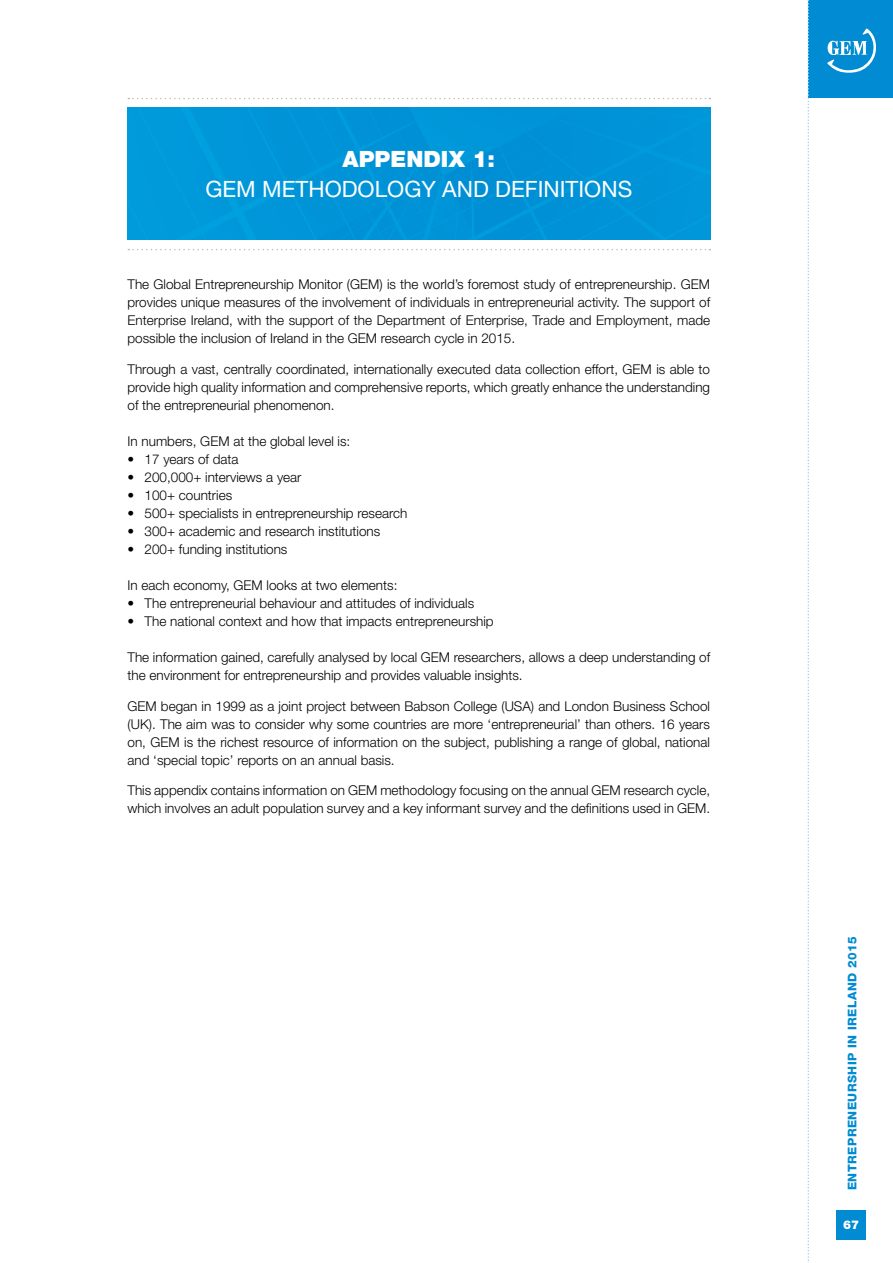
<style>
.page{position:relative;width:893px;height:1263px;background:#fff}
.page>*{position:absolute;margin:0;border:0;box-sizing:border-box;transform-origin:0 0}
.t1{font:22.5px "Helvetica Neue";color:#fff}
.t2{font:900 22.5px "Helvetica Neue";color:#fff}
.t3{font:300 13.5px/18px "Helvetica Neue";color:#000;text-align:justify}
.t4{font:800 12px "Helvetica Neue";letter-spacing:.04em;color:#008bd2}
.t5{font:900 12px "Helvetica Neue";color:#fff}
</style>
<div class="page">
<div style="left:808px;top:0;width:85px;height:98px;background:#008bd2"></div>
<svg style="left:807px;top:0;width:2px;height:1263px"></svg>
<svg style="left:827px;top:29px;width:49px;height:44px"></svg>
<div style="left:837px;top:1210px;width:29px;height:29px;background:#008bd2"></div>
<svg style="left:128px;top:249px;width:582px;height:1px"></svg>
<svg style="left:128px;top:98px;width:582px;height:1px"></svg>
<div style="left:128px;top:108px;width:582px;height:132px;background:#0094d7"></div>
<h1 class="t2" style="left:343px;top:146px;width:33px">APPEN</h1>
<h1 class="t2" style="left:423px;top:146px;width:73px">DIX 1:</h1>
<h1 class="t1" style="left:205px;top:176px;width:427px">GEM M ETHODOLOGY AND DEFINITIONS</h1>
<p class="t3" style="left:128px;top:275px;width:584px">The Global Entrepreneurship Monitor (GEM) is the world’s foremost study of entrepreneurship. GEM provides unique measures of the involvement of individuals in entrepreneurial activity. The support of Enterprise Ireland, with the support of the Department of Enterprise, Trade and Employment, made possible the inclusion of Ireland in the GEM research cycle in 2015.</p>
<p class="t3" style="left:128px;top:360px;width:584px">Through a vast, centrally coordinated, internationally executed data collection effort, GEM is able to provide high quality information and comprehensive reports, which greatly enhance the understanding of the entrepreneurial phenomenon.</p>
<p class="t3" style="left:128px;top:432px;width:224px">In numbers, GEM at the global level is:</p>
<p class="t3" style="left:128px;top:450px;width:113px">• 17 years of data</p>
<p class="t3" style="left:128px;top:468px;width:175px">• 200,000+ interviews a year</p>
<p class="t3" style="left:128px;top:486px;width:106px">• 100+ countries</p>
<p class="t3" style="left:128px;top:504px;width:281px">• 500+ specialists in entrepreneurship research</p>
<p class="t3" style="left:128px;top:522px;width:254px">• 300+ academic and research institutions</p>
<p class="t3" style="left:128px;top:540px;width:161px">• 200+ funding institutions</p>
<p class="t3" style="left:128px;top:576px;width:271px">In each economy, GEM looks at two elements:</p>
<p class="t3" style="left:128px;top:594px;width:348px">• The entrepreneurial behaviour and attitudes of individuals</p>
<p class="t3" style="left:128px;top:612px;width:368px">• The national context and how that impacts entrepreneurship</p>
<p class="t3" style="left:128px;top:648px;width:584px">The information gained, carefully analysed by local GEM researchers, allows a deep understanding of the environment for entrepreneurship and provides valuable insights.</p>
<p class="t3" style="left:128px;top:697px;width:584px">GEM began in 1999 as a joint project between Babson College (USA) and London Business School (UK). The aim was to consider why some countries are more ‘entrepreneurial’ than others. 16 years on, GEM is the richest resource of information on the subject, publishing a range of global, national and ‘special topic’ reports on an annual basis.</p>
<p class="t3" style="left:128px;top:781px;width:584px">This appendix contains information on GEM methodology focusing on the annual GEM research cycle, which involves an adult population survey and a key informant survey and the definitions used in GEM.</p>
<p class="t4" style="left:845px;top:1190px;width:256px;rotate:-90deg">ENTREPRENEURSHIP in ireland 2015</p>
<p class="t5" style="left:843px;top:1217px;width:18px">67</p>
</div>
